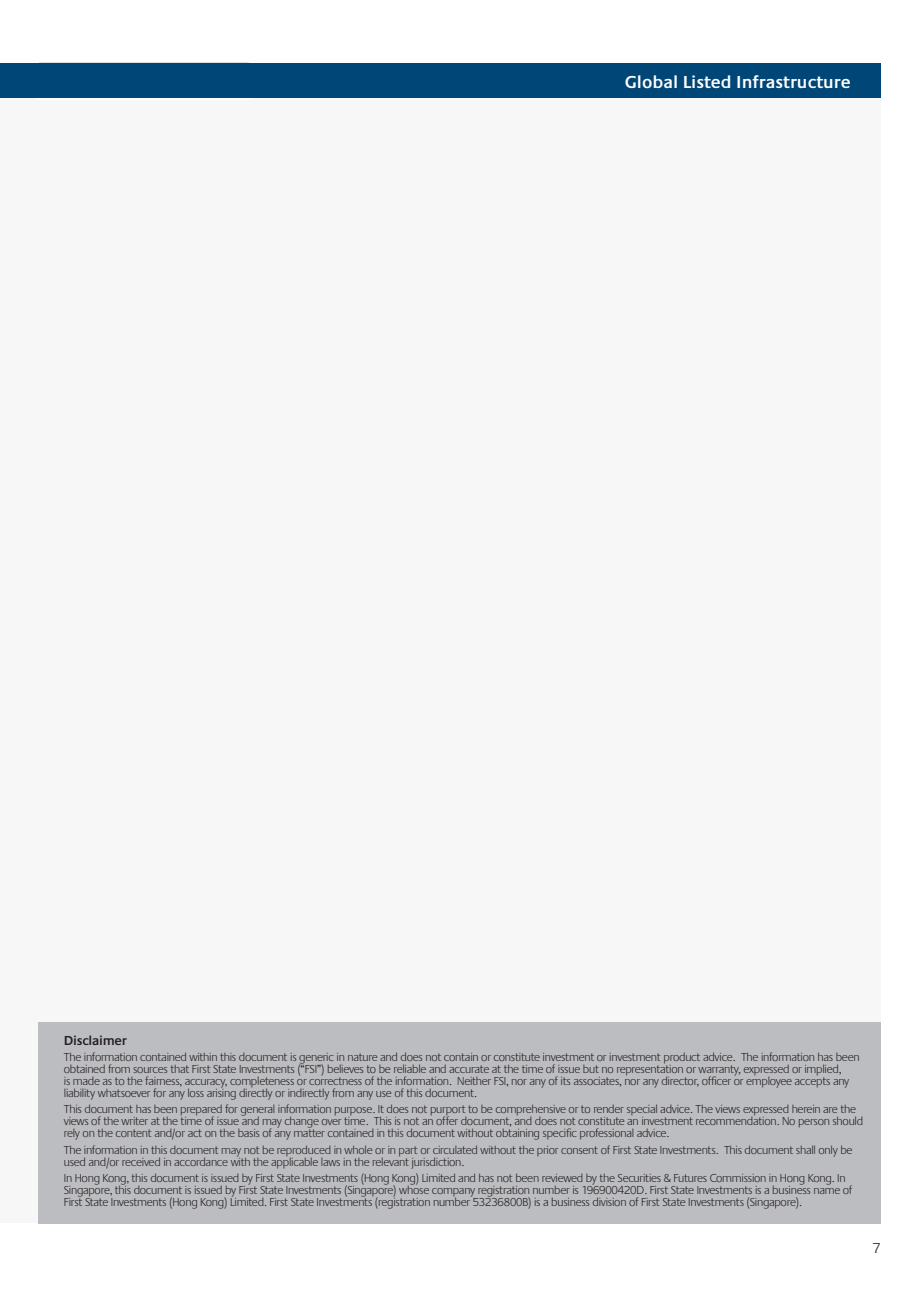
<style>
.page{position:relative;width:919px;height:1289px;background:#fff}
.page>*{position:absolute;margin:0;border:0;box-sizing:border-box;transform-origin:0 0}
.Paper_Heading{font:600 18px "Praxis EF";color:#fff}
.t1{font:300 15px "Praxis EF";color:#231f20}
.t2{font:600 13.5px "Praxis EF";letter-spacing:-.02em;color:#231f20}
.t3{font:300 12px/12px "Praxis EF";letter-spacing:-.02em;color:#231f20}
</style>
<div class="page">
<div style="left:0;top:98px;width:880px;height:1124px;background:#f7f7f8"></div>
<div style="left:38px;top:1022px;width:842px;height:200px;background:#bcbdc0"></div>
<svg style="left:34px;top:62px;width:233px;height:2px"></svg>
<div style="left:0;top:64px;width:880px;height:34px;background:#004778"></div>
<p class="Paper_Heading" style="left:625px;top:72px;width:227px">Global Listed Infrastructure</p>
<p class="t2" style="left:64px;top:1032px;width:65px">Disclaimer</p>
<p class="t3" style="left:64px;top:1051px;width:797px">The information contained within this document is generic in nature and does not contain or constitute investment or investment product advice. The information has been obtained from sources that First State Investments (“FSI”) believes to be reliable and accurate at the time of issue but no representation or warranty, expressed or implied,<br>is made as to the fairness, accuracy, completeness or correctness of the information. Neither FSI, nor any of its associates, nor any director, officer or employee accepts any liability whatsoever for any loss arising directly or indirectly from any use of this document.</p>
<p class="t3" style="left:64px;top:1103px;width:800px">This document has been prepared for general information purpose. It does not purport to be comprehensive or to render special advice. The views expressed herein are the views of the writer at the time of issue and may change over time. This is not an offer document, and does not constitute an investment recommendation. No person should rely on the content and/or act on the basis of any matter contained in this document without obtaining specific professional advice.</p>
<p class="t3" style="left:64px;top:1144px;width:790px">The information in this document may not be reproduced in whole or in part or circulated without the prior consent of First State Investments. This document shall only be used and/or received in accordance with the applicable laws in the relevant jurisdiction.</p>
<p class="t3" style="left:64px;top:1172px;width:790px">In Hong Kong, this document is issued by First State Investments (Hong Kong) Limited and has not been reviewed by the Securities &amp; Futures Commission in Hong Kong. In<br>Singapore, this document is issued by First State Investments (Singapore) whose company registration number is 196900420D. First State Investments is a business name of<br>First State Investments (Hong Kong) Limited. First State Investments (registration number 53236800B) is a business division of First State Investments (Singapore).</p>
<p class="t1" style="left:872px;top:1240px;width:10px">7</p>
</div>
